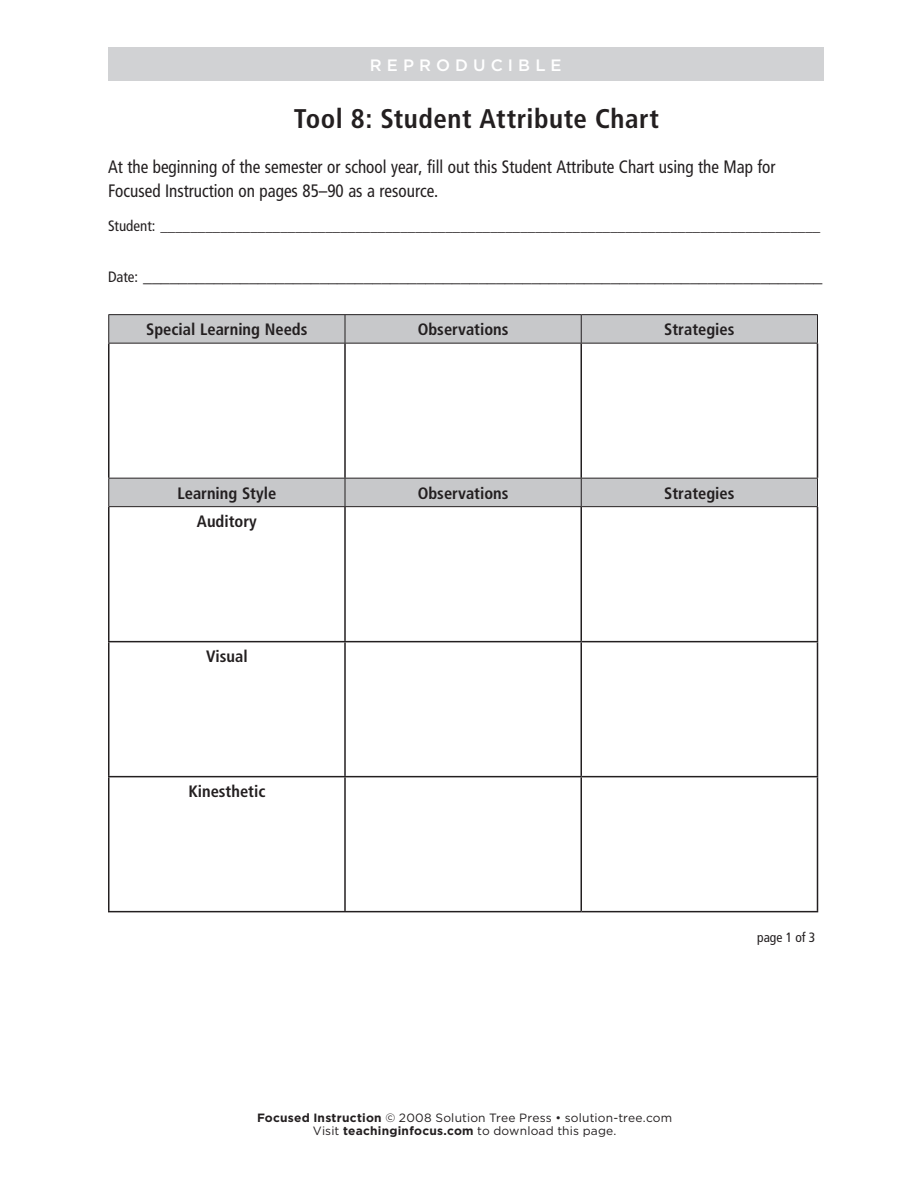
<style>
.page{position:relative;width:918px;height:1188px;background:#fff}
.page>*{position:absolute;margin:0;border:0;box-sizing:border-box;transform-origin:0 0}
.Repro_Title{font:700 condensed 27px "Frutiger LT Std";letter-spacing:.02em;color:#231f20}
.reproducible_instruc{font:condensed 18px/24px "Frutiger LT Std";color:#231f20;scale:.95 1}
.reproducible_normal{font:condensed 18px "Frutiger LT Std";color:#231f20}
.table_header{font:700 condensed 16.5px "Frutiger LT Std";color:#231f20}
.t1{font:500 16.5px "Gotham";letter-spacing:.31em;color:#fff}
.reproducible_normal-2{font:condensed 15px "Frutiger LT Std";color:#231f20}
.of{font:condensed 13.5px "Frutiger LT Std";color:#231f20}
.t2{font:12px "Gotham";letter-spacing:.015em;color:#231f20}
.s1{font-size:15px}
.s2{font-weight:700}
</style>
<div class="page">
<div style="left:108px;top:47px;width:716px;height:34px;background:#d1d2d4"></div>
<svg style="left:109px;top:315px;width:708px;height:28px;fill:#c7c8ca"></svg>
<svg style="left:109px;top:344px;width:708px;height:567px"></svg>
<svg style="left:345px;top:315px;width:1px;height:28px"></svg>
<svg style="left:581px;top:315px;width:1px;height:28px"></svg>
<svg style="left:345px;top:479px;width:1px;height:27px"></svg>
<svg style="left:581px;top:479px;width:1px;height:27px"></svg>
<hr style="left:108px;top:344px;width:2px;height:134px;background:#231f20">
<hr style="left:344px;top:344px;width:2px;height:134px;background:#231f20">
<hr style="left:580px;top:344px;width:2px;height:134px;background:#231f20">
<hr style="left:817px;top:344px;width:1px;height:134px;background:#231f20">
<hr style="left:108px;top:507px;width:2px;height:134px;background:#231f20">
<hr style="left:344px;top:507px;width:2px;height:134px;background:#231f20">
<hr style="left:580px;top:507px;width:2px;height:134px;background:#231f20">
<hr style="left:817px;top:507px;width:1px;height:134px;background:#231f20">
<hr style="left:108px;top:641px;width:237px;height:1px;background:#231f20">
<hr style="left:108px;top:642px;width:2px;height:134px;background:#231f20">
<hr style="left:345px;top:641px;width:236px;height:1px;background:#231f20">
<hr style="left:344px;top:642px;width:2px;height:134px;background:#231f20">
<hr style="left:581px;top:641px;width:237px;height:1px;background:#231f20">
<hr style="left:580px;top:642px;width:2px;height:134px;background:#231f20">
<hr style="left:817px;top:642px;width:1px;height:134px;background:#231f20">
<hr style="left:108px;top:776px;width:237px;height:1px;background:#231f20">
<hr style="left:108px;top:777px;width:2px;height:134px;background:#231f20">
<hr style="left:345px;top:776px;width:236px;height:1px;background:#231f20">
<hr style="left:344px;top:777px;width:2px;height:134px;background:#231f20">
<hr style="left:581px;top:776px;width:237px;height:1px;background:#231f20">
<hr style="left:580px;top:777px;width:2px;height:134px;background:#231f20">
<hr style="left:817px;top:777px;width:1px;height:134px;background:#231f20">
<hr style="left:108px;top:911px;width:237px;height:1px;background:#231f20">
<hr style="left:345px;top:911px;width:236px;height:1px;background:#231f20">
<hr style="left:581px;top:911px;width:237px;height:1px;background:#231f20">
<hr style="left:108px;top:314px;width:237px;height:1px;background:#231f20">
<svg style="left:108px;top:315px;width:1px;height:28px"></svg>
<hr style="left:345px;top:314px;width:236px;height:1px;background:#231f20">
<hr style="left:581px;top:314px;width:237px;height:1px;background:#231f20">
<svg style="left:817px;top:315px;width:1px;height:28px"></svg>
<hr style="left:108px;top:343px;width:237px;height:1px;background:#231f20">
<hr style="left:345px;top:343px;width:236px;height:1px;background:#231f20">
<hr style="left:581px;top:343px;width:237px;height:1px;background:#231f20">
<hr style="left:108px;top:478px;width:237px;height:1px;background:#231f20">
<svg style="left:108px;top:479px;width:1px;height:27px"></svg>
<hr style="left:345px;top:478px;width:236px;height:1px;background:#231f20">
<hr style="left:581px;top:478px;width:237px;height:1px;background:#231f20">
<svg style="left:817px;top:479px;width:1px;height:27px"></svg>
<hr style="left:108px;top:506px;width:237px;height:1px;background:#231f20">
<hr style="left:345px;top:506px;width:236px;height:1px;background:#231f20">
<hr style="left:581px;top:506px;width:237px;height:1px;background:#231f20">
<p class="t1" style="left:370px;top:54px;width:193px">REPRODUCIBLE</p>
<p class="Repro_Title" style="left:294px;top:103px;width:367px">Tool 8: Student Attribute Chart</p>
<p class="reproducible_instruc" style="left:108px;top:154px;width:704px">At the beginning of the semester or school year, fill out this Student Attribute Chart using the Map for<br>Focused Instruction on pages 85–90 as a resource.</p>
<p class="reproducible_normal-2" style="left:108px;top:217px;width:714px">Student: ________________________________________________________________________________________</p>
<p class="reproducible_normal" style="left:108px;top:266px;width:716px"><span class="s1">Date:</span> _____________________________________________________________________________</p>
<p class="table_header" style="left:146px;top:320px;width:163px">Special Learning Needs</p>
<p class="table_header" style="left:418px;top:320px;width:92px">Observations</p>
<p class="table_header" style="left:664px;top:320px;width:72px">Strategies</p>
<p class="table_header" style="left:177px;top:483px;width:100px">Learning Style</p>
<p class="table_header" style="left:418px;top:483px;width:92px">Observations</p>
<p class="table_header" style="left:664px;top:483px;width:72px">Strategies</p>
<p class="table_header" style="left:197px;top:511px;width:61px">Auditory</p>
<p class="table_header" style="left:206px;top:646px;width:43px">Visual</p>
<p class="table_header" style="left:188px;top:781px;width:79px">Kinesthetic</p>
<p class="t2" style="left:257px;top:1110px;width:417px"><span class="s2">Focused Instruction</span> © 2008 Solution Tree Press • solution-tree.com</p>
<p class="t2" style="left:313px;top:1123px;width:305px">Visit <span class="s2">teachinginfocus.com</span> to download this page.</p>
<p class="of" style="left:757px;top:930px;width:60px">page 1 of 3</p>
</div>
